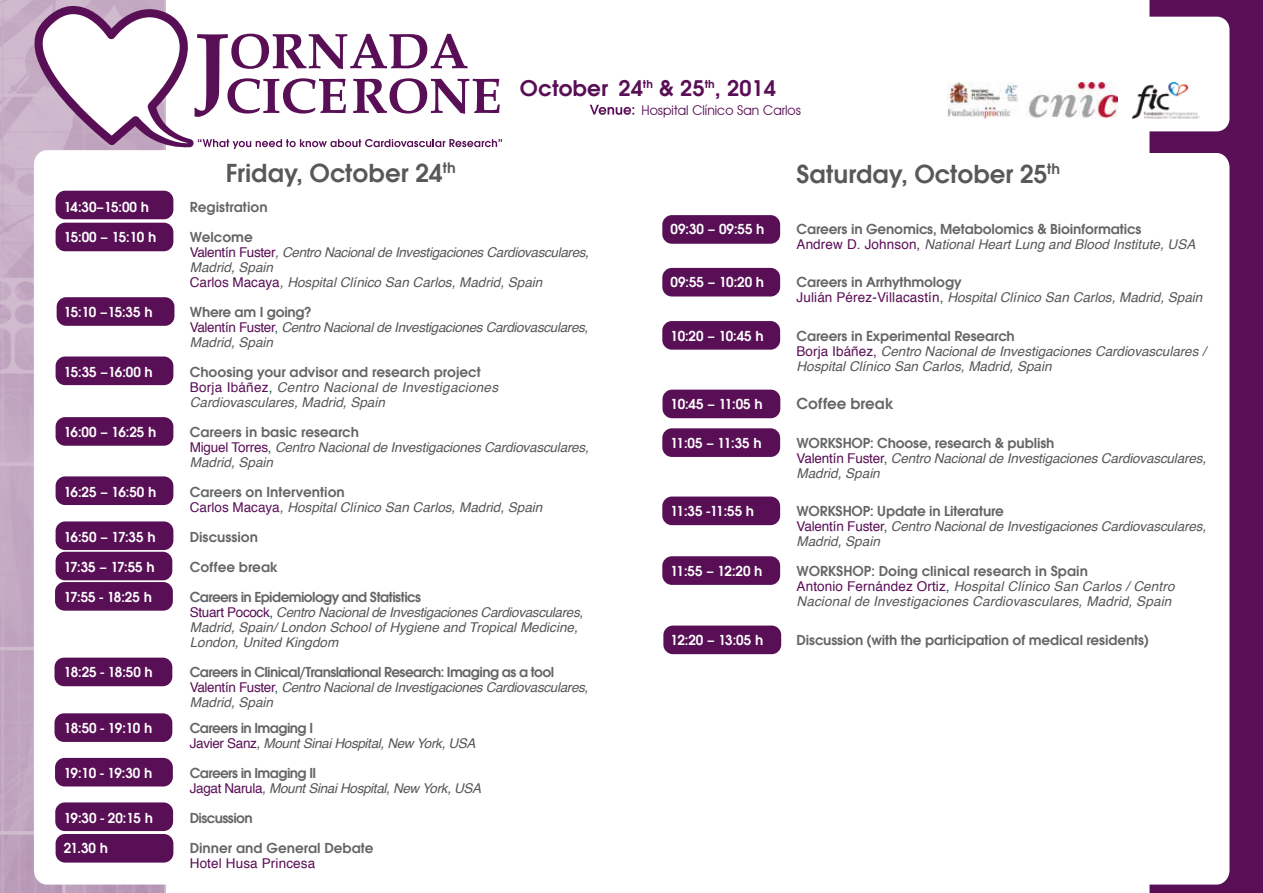
<style>
.page{position:relative;width:1263px;height:893px;background:#fff}
.page>*{position:absolute;margin:0;border:0;box-sizing:border-box;transform-origin:0 0}
.t1{font:600 27px "Avant Gar Got Itc TEE";color:#58585a}
.t2{font:600 21.45px "Avant Garde";letter-spacing:.01em;color:#590f56}
.t3{font:600 16.5px "Avant Gar Got Itc TEE";color:#646567}
.t4{font:600 15px "Avant Gar Got Itc TEE";letter-spacing:-.01em;color:#646567}
.t5{font:600 15px "Avant Gar Got Itc TEE";letter-spacing:-.025em;color:#fff}
.t6{font:600 15px "Avant Gar Got Itc TEE";letter-spacing:-.04em;color:#646567}
.t7{font:italic 13.5px/15px "Helvetica";letter-spacing:-.005em;color:#58585a}
.t8{font:italic 13.5px/15px "Helvetica";letter-spacing:-.025em;color:#58585a}
.t9{font:italic 13.5px/15px "Helvetica";letter-spacing:.02em;color:#58585a}
.t10{font:13.5px "Helvetica";letter-spacing:.01em;color:#590f56}
.t11{font:13.35px "Avant Garde IT Cby BT";color:#590f56}
.s1{font-style:normal;color:#590f56}
.s2{font-style:normal;color:#063}
</style>
<div class="page">
<div style="left:0;top:0;width:166px;height:893px;background:linear-gradient(to bottom,#cbb4ca,#bea1bd)"></div>
<svg style="left:33px;top:5px;width:469px;height:151px"></svg>
<svg style="left:1149px;top:0;width:114px;height:893px;fill:#590f56"></svg>
<svg style="left:34px;top:150px;width:202px;height:734px"></svg>
<svg style="left:1149px;top:153px;width:80px;height:731px"></svg>
<svg style="left:590px;top:105px;width:44px;height:10px"></svg>
<img style="left:1132px;top:82px;width:67px;height:37px">
<img style="left:947px;top:82px;width:171px;height:37px">
<div style="left:55px;top:713px;width:117px;height:29px;background:#590f56;border-radius:10px"></div>
<div style="left:55px;top:758px;width:118px;height:28px;background:#590f56;border-radius:10px"></div>
<div style="left:55px;top:802px;width:118px;height:29px;background:#590f56;border-radius:10px"></div>
<div style="left:56px;top:191px;width:117px;height:28px;background:#590f56;border-radius:10px"></div>
<div style="left:56px;top:223px;width:117px;height:28px;background:#590f56;border-radius:10px"></div>
<div style="left:57px;top:297px;width:117px;height:29px;background:#590f56;border-radius:10px"></div>
<div style="left:56px;top:356px;width:117px;height:29px;background:#590f56;border-radius:10px"></div>
<div style="left:56px;top:417px;width:117px;height:29px;background:#590f56;border-radius:10px"></div>
<div style="left:56px;top:476px;width:117px;height:29px;background:#590f56;border-radius:10px"></div>
<div style="left:56px;top:521px;width:117px;height:29px;background:#590f56;border-radius:10px"></div>
<div style="left:56px;top:552px;width:116px;height:28px;background:#590f56;border-radius:9px"></div>
<div style="left:55px;top:582px;width:118px;height:29px;background:#590f56;border-radius:10px"></div>
<div style="left:55px;top:658px;width:117px;height:28px;background:#590f56;border-radius:10px"></div>
<div style="left:56px;top:834px;width:117px;height:29px;background:#590f56;border-radius:10px"></div>
<div style="left:662px;top:215px;width:118px;height:29px;background:#590f56;border-radius:10px"></div>
<div style="left:662px;top:268px;width:118px;height:28px;background:#590f56;border-radius:10px"></div>
<div style="left:662px;top:321px;width:118px;height:29px;background:#590f56;border-radius:10px"></div>
<div style="left:662px;top:428px;width:118px;height:29px;background:#590f56;border-radius:10px"></div>
<div style="left:662px;top:390px;width:118px;height:28px;background:#590f56;border-radius:10px"></div>
<div style="left:662px;top:556px;width:118px;height:29px;background:#590f56;border-radius:10px"></div>
<div style="left:663px;top:626px;width:118px;height:28px;background:#590f56;border-radius:10px"></div>
<div style="left:662px;top:497px;width:118px;height:28px;background:#590f56;border-radius:10px"></div>
<h2 class="t2" style="left:520px;top:74px;width:258px">October 24<sup>th</sup> &amp; 25<sup>th</sup>, 2014</h2>
<h1 class="t1" style="left:226px;top:157px;width:231px">Friday, October 24<sup>th</sup></h1>
<p class="t5" style="left:64px;top:198px;width:87px">14:30–15:00 h</p>
<p class="t4" style="left:190px;top:198px;width:79px">Registration</p>
<p class="t5" style="left:64px;top:228px;width:94px">15:00 – 15:10 h</p>
<p class="t4" style="left:190px;top:228px;width:65px">Welcome</p>
<p class="t8" style="left:190px;top:245px;width:401px"><span class="s1">Valentín Fuster</span>, Centro Nacional de Investigaciones Cardiovasculares,<br>Madrid, Spain<br><span class="s1">Carlos Macaya</span>, Hospital Clínico San Carlos, Madrid, Spain</p>
<p class="t5" style="left:64px;top:303px;width:90px">15:10 –15:35 h</p>
<p class="t4" style="left:190px;top:303px;width:123px">Where am I going?</p>
<p class="t8" style="left:190px;top:320px;width:400px"><span class="s1">Valentín Fuster</span><span class="s2">,</span> Centro Nacional de Investigaciones Cardiovasculares,<br>Madrid, Spain</p>
<p class="t5" style="left:64px;top:363px;width:91px">15:35 –16:00 h</p>
<p class="t4" style="left:190px;top:363px;width:293px">Choosing your advisor and research project</p>
<p class="t9" style="left:190px;top:380px;width:310px"><span class="s1">Borja Ibáñez</span><span class="s2">,</span> Centro Nacional de Investigaciones<br>Cardiovasculares, Madrid, Spain</p>
<p class="t5" style="left:64px;top:423px;width:94px">16:00 – 16:25 h</p>
<p class="t4" style="left:190px;top:423px;width:171px">Careers in basic research</p>
<p class="t7" style="left:190px;top:440px;width:401px"><span class="s1">Miguel Torres</span><span class="s2">,</span> Centro Nacional de Investigaciones Cardiovasculares,<br>Madrid, Spain</p>
<p class="t5" style="left:64px;top:483px;width:94px">16:25 – 16:50 h</p>
<p class="t4" style="left:190px;top:483px;width:156px">Careers on Intervention</p>
<p class="t7" style="left:190px;top:500px;width:354px"><span class="s1">Carlos Macaya</span>, Hospital Clínico San Carlos, Madrid, Spain</p>
<p class="t5" style="left:64px;top:528px;width:93px">16:50 – 17:35 h</p>
<p class="t4" style="left:190px;top:528px;width:70px">Discussion</p>
<p class="t5" style="left:64px;top:558px;width:92px">17:35 – 17:55 h</p>
<p class="t4" style="left:190px;top:558px;width:89px">Coffee break</p>
<p class="t5" style="left:64px;top:588px;width:90px">17:55 - 18:25 h</p>
<p class="t6" style="left:190px;top:588px;width:233px">Careers in Epidemiology and Statistics</p>
<p class="t7" style="left:190px;top:605px;width:395px"><span class="s1">Stuart Pocock</span><span class="s2">,</span> Centro Nacional de Investigaciones Cardiovasculares,<br>Madrid, Spain/ London School of Hygiene and Tropical Medicine,<br>London, United Kingdom</p>
<p class="t5" style="left:64px;top:663px;width:91px">18:25 - 18:50 h</p>
<p class="t6" style="left:190px;top:663px;width:366px">Careers in Clinical/Translational Research: Imaging as a tool</p>
<p class="t8" style="left:190px;top:680px;width:400px"><span class="s1">Valentín Fuster</span><span class="s2">,</span> Centro Nacional de Investigaciones Cardiovasculares,<br>Madrid, Spain</p>
<p class="t5" style="left:64px;top:719px;width:90px">18:50 - 19:10 h</p>
<p class="t6" style="left:190px;top:719px;width:125px">Careers in Imaging I</p>
<p class="t8" style="left:190px;top:736px;width:287px"><span class="s1">Javier Sanz</span>, Mount Sinai Hospital, New York, USA</p>
<p class="t5" style="left:64px;top:764px;width:90px">19:10 - 19:30 h</p>
<p class="t6" style="left:190px;top:764px;width:128px">Careers in Imaging II</p>
<p class="t8" style="left:190px;top:781px;width:293px"><span class="s1">Jagat Narula</span>, Mount Sinai Hospital, New York, USA</p>
<p class="t5" style="left:64px;top:809px;width:91px">19:30 - 20:15 h</p>
<p class="t6" style="left:190px;top:809px;width:64px">Discussion</p>
<p class="t5" style="left:64px;top:839px;width:46px">21.30 h</p>
<p class="t4" style="left:190px;top:839px;width:185px">Dinner and General Debate</p>
<p class="t10" style="left:190px;top:852px;width:127px">Hotel Husa Princesa</p>
<p class="t11" style="left:642px;top:102px;width:161px">Hospital Clínico San Carlos</p>
<h1 class="t1" style="left:796px;top:158px;width:265px">Saturday, October 25<sup>th</sup></h1>
<p class="t5" style="left:670px;top:220px;width:95px">09:30 – 09:55 h</p>
<p class="t4" style="left:796px;top:220px;width:346px">Careers in Genomics, Metabolomics &amp; Bioinformatics</p>
<p class="t7" style="left:796px;top:237px;width:400px"><span class="s1">Andrew D. Johnson,</span> National Heart Lung and Blood Institute, USA</p>
<p class="t5" style="left:670px;top:273px;width:95px">09:55 – 10:20 h</p>
<p class="t4" style="left:796px;top:273px;width:167px">Careers in Arrhythmology</p>
<p class="t7" style="left:796px;top:290px;width:407px"><span class="s1">Julián Pérez-Villacastín</span><span class="s2">,</span> Hospital Clínico San Carlos, Madrid, Spain</p>
<p class="t5" style="left:670px;top:327px;width:95px">10:20 – 10:45 h</p>
<p class="t4" style="left:796px;top:327px;width:220px">Careers in Experimental Research</p>
<p class="t7" style="left:796px;top:344px;width:411px"><span class="s1">Borja Ibáñez,</span> Centro Nacional de Investigaciones Cardiovasculares /<br>Hospital Clínico San Carlos, Madrid, Spain</p>
<p class="t5" style="left:670px;top:395px;width:94px">10:45 – 11:05 h</p>
<p class="t3" style="left:796px;top:394px;width:98px">Coffee break</p>
<p class="t5" style="left:670px;top:434px;width:93px">11:05 – 11:35 h</p>
<p class="t4" style="left:796px;top:434px;width:259px">WORKSHOP: Choose, research &amp; publish</p>
<p class="t7" style="left:796px;top:451px;width:411px"><span class="s1">Valentín Fuster</span><span class="s2">,</span> Centro Nacional de Investigaciones Cardiovasculares,<br>Madrid, Spain</p>
<p class="t5" style="left:670px;top:502px;width:85px">11:35 -11:55 h</p>
<p class="t4" style="left:796px;top:502px;width:209px">WORKSHOP: Update in Literature</p>
<p class="t7" style="left:796px;top:519px;width:411px"><span class="s1">Valentín Fuster</span><span class="s2">,</span> Centro Nacional de Investigaciones Cardiovasculares,<br>Madrid, Spain</p>
<p class="t5" style="left:670px;top:562px;width:93px">11:55 – 12:20 h</p>
<p class="t4" style="left:796px;top:562px;width:293px">WORKSHOP: Doing clinical research in Spain</p>
<p class="t7" style="left:796px;top:579px;width:380px"><span class="s1">Antonio Fernández Ortiz</span><span class="s2">,</span> Hospital Clínico San Carlos / Centro<br>Nacional de Investigaciones Cardiovasculares, Madrid, Spain</p>
<p class="t5" style="left:670px;top:631px;width:94px">12:20 – 13:05 h</p>
<p class="t4" style="left:796px;top:631px;width:354px">Discussion (with the participation of medical residents)</p>
</div>
